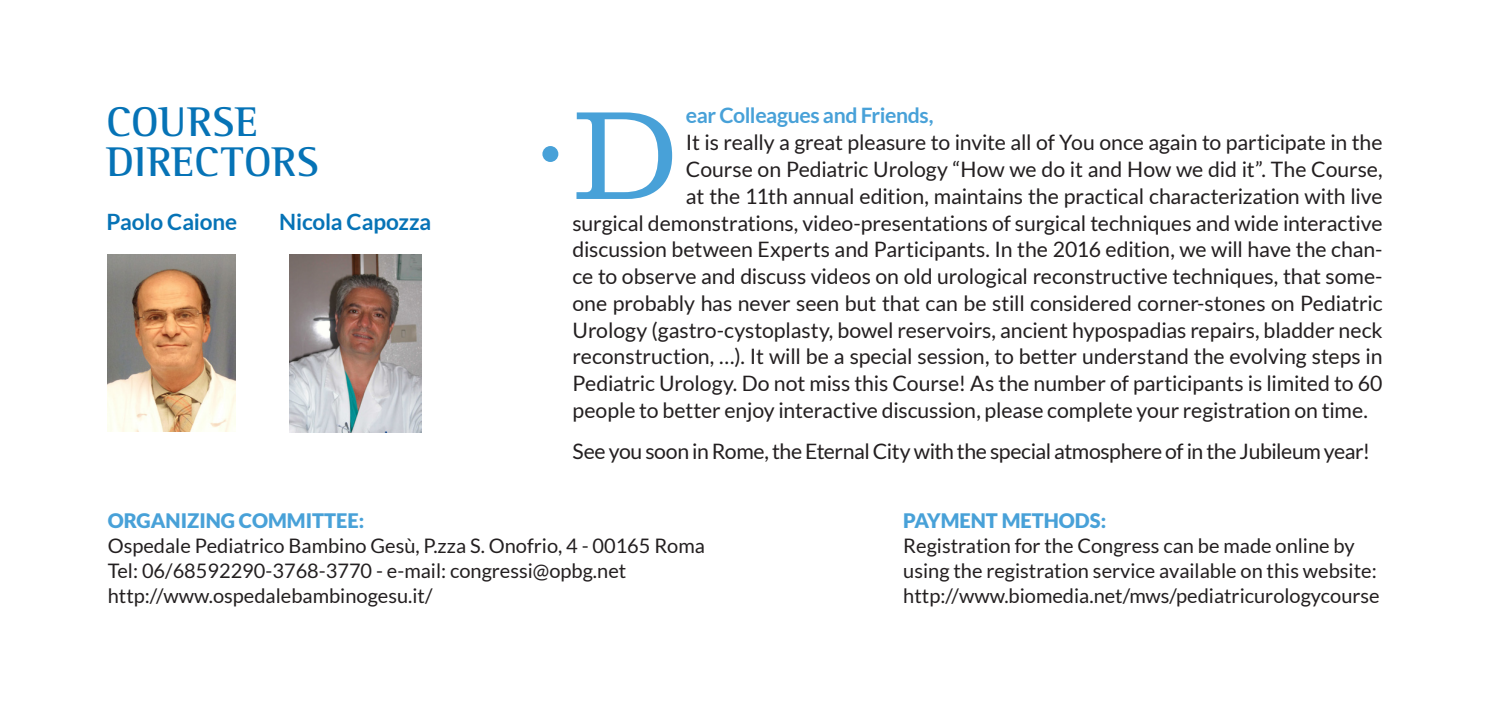
<style>
.page{position:relative;width:1489px;height:709px;background:#fff}
.page>*{position:absolute;margin:0;border:0;box-sizing:border-box;transform-origin:0 0}
.t1{font:300 130.5px "Clarendon LT Std";color:#48a1d8}
.t2{font:700 42.5px/40px "Rotis Semi Serif Std";letter-spacing:.015em;color:#0673b6}
.t3{font:700 22.5px "Lato";letter-spacing:-.005em;color:#0673b6}
.t4{font:21.25px "Lato";letter-spacing:-.005em;color:#231f20}
.t5{font:700 21.25px "Lato";letter-spacing:-.015em;color:#48a1d8}
.t6{font:20px/25px "Lato";color:#231f20}
.t7{font:900 20px "Lato";color:#48a1d8}
</style>
<div class="page">
<div style="left:542px;top:146px;width:16px;height:16px;background:#48a1d8;border-radius:50%"></div>
<img style="left:289px;top:255px;width:132px;height:177px">
<img style="left:108px;top:255px;width:128px;height:176px">
<h2 class="t2" style="left:106px;top:101px;width:213px">COURSE<br>DIRECTORS</h2>
<p class="t3" style="left:106px;top:209px;width:132px">Paolo Caione</p>
<p class="t3" style="left:279px;top:209px;width:153px">Nicola Capozza</p>
<p class="t5" style="left:686px;top:103px;width:249px">ear Colleagues and Friends,</p>
<p class="t4" style="left:686px;top:131px;width:698px">It is really a great pleasure to invite all of You once again to participate in the</p>
<p class="t4" style="left:686px;top:157px;width:698px">Course on Pediatric Urology “How we do it and How we did it”. The Course,</p>
<p class="t4" style="left:686px;top:184px;width:698px">at the 11th annual edition, maintains the practical characterization with live</p>
<p class="t4" style="left:572px;top:211px;width:811px">surgical demonstrations, video-presentations of surgical techniques and wide interactive</p>
<p class="t4" style="left:572px;top:238px;width:811px">discussion between Experts and Participants. In the 2016 edition, we will have the chan-</p>
<p class="t4" style="left:572px;top:264px;width:811px">ce to observe and discuss videos on old urological reconstructive techniques, that some-</p>
<p class="t4" style="left:572px;top:291px;width:811px">one probably has never seen but that can be still considered corner-stones on Pediatric</p>
<p class="t4" style="left:572px;top:318px;width:811px">Urology (gastro-cystoplasty, bowel reservoirs, ancient hypospadias repairs, bladder neck</p>
<p class="t4" style="left:572px;top:345px;width:811px">reconstruction, …). It will be a special session, to better understand the evolving steps in</p>
<p class="t4" style="left:572px;top:371px;width:811px">Pediatric Urology. Do not miss this Course! As the number of participants is limited to 60</p>
<p class="t4" style="left:572px;top:398px;width:796px">people to better enjoy interactive discussion, please complete your registration on time.</p>
<p class="t4" style="left:572px;top:439px;width:799px">See you soon in Rome, the Eternal City with the special atmosphere of in the Jubileum year!</p>
<h1 class="t1" style="left:574px;top:80px;width:103px">D</h1>
<p class="t7" style="left:108px;top:508px;width:258px">ORGANIZING COMMITTEE:</p>
<p class="t6" style="left:108px;top:532px;width:598px">Ospedale Pediatrico Bambino Gesù, P.zza S. Onofrio, 4 - 00165 Roma<br>Tel: 06/68592290-3768-3770 - e-mail: congressi@opbg.net http://www.ospedalebambinogesu.it/</p>
<p class="t7" style="left:903px;top:508px;width:204px">PAYMENT METHODS:</p>
<p class="t6" style="left:903px;top:532px;width:478px">Registration for the Congress can be made online by using the registration service available on this website: http://www.biomedia.net/mws/pediatricurologycourse</p>
</div>
